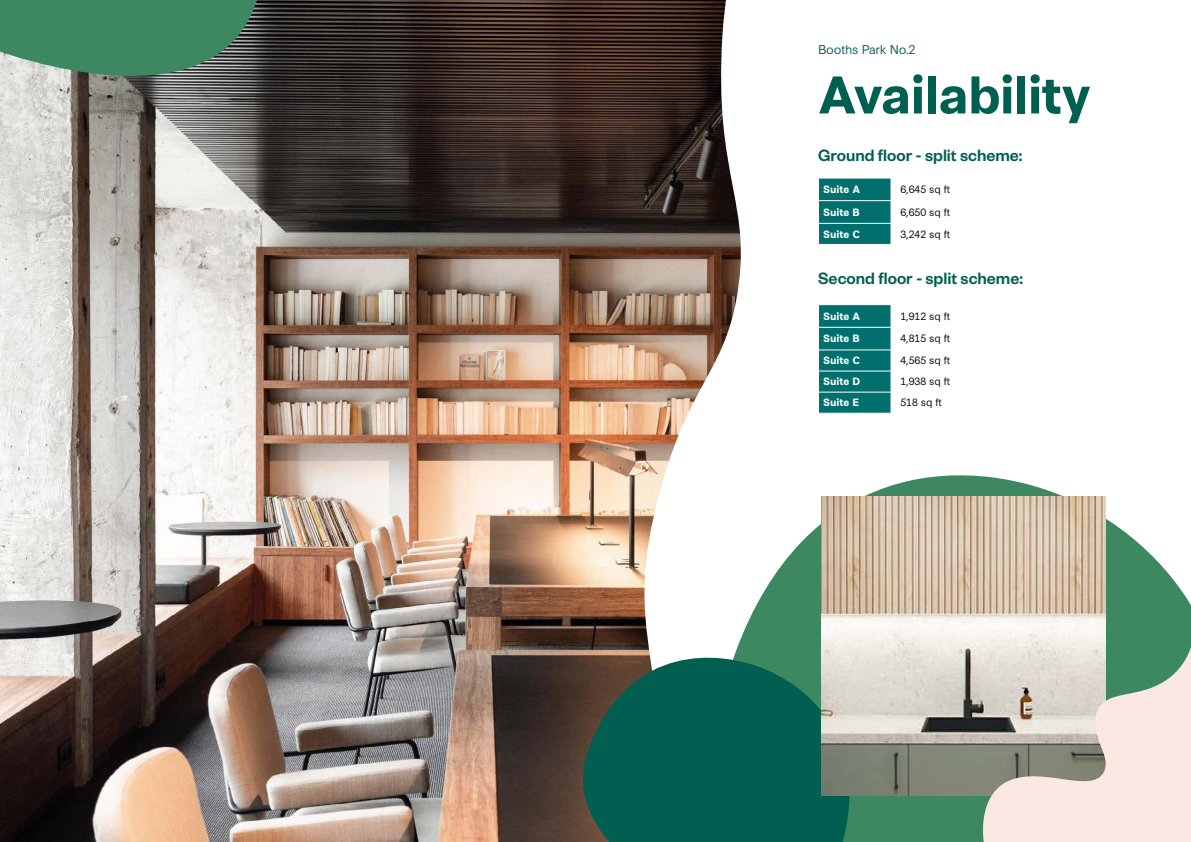
<style>
.page{position:relative;width:1191px;height:842px;background:#fff}
.page>*{position:absolute;margin:0;border:0;box-sizing:border-box;transform-origin:0 0}
.t1{font:700 50px "Synthese";letter-spacing:-.02em;color:#005f50}
.t2{font:500 18px "Founders Grotesk";color:#005f50}
.t3{font:12px "Synthese";letter-spacing:-.02em;color:#005f50}
.t4{font:10px "Synthese";color:#000}
.t5{font:700 10px "Synthese";color:#fff}
</style>
<div class="page">
<img style="left:0;top:0;width:560px;height:842px">
<img style="left:560px;top:0;width:331px;height:842px">
<svg style="left:680px;top:454px;width:498px;height:388px"></svg>
<svg style="left:562px;top:648px;width:312px;height:194px;background:#186050"></svg>
<img style="left:821px;top:496px;width:285px;height:299px">
<div style="left:819px;top:179px;width:71px;height:65px;background:#016f6d"></div>
<hr style="left:819px;top:178px;width:71px;height:1px;background:#fff">
<hr style="left:890px;top:178px;width:190px;height:1px;background:#fff">
<hr style="left:819px;top:200px;width:71px;height:1px;background:#fff">
<hr style="left:890px;top:200px;width:190px;height:1px;background:#fff">
<hr style="left:819px;top:223px;width:71px;height:1px;background:#fff">
<hr style="left:890px;top:223px;width:190px;height:1px;background:#fff">
<hr style="left:819px;top:244px;width:71px;height:1px;background:#fff">
<hr style="left:890px;top:244px;width:190px;height:1px;background:#fff">
<div style="left:819px;top:305px;width:71px;height:108px;background:#016f6d"></div>
<hr style="left:819px;top:304px;width:71px;height:1px;background:#fff">
<hr style="left:890px;top:304px;width:190px;height:1px;background:#fff">
<hr style="left:819px;top:327px;width:71px;height:1px;background:#fff">
<hr style="left:890px;top:327px;width:190px;height:1px;background:#fff">
<hr style="left:819px;top:349px;width:71px;height:1px;background:#fff">
<hr style="left:890px;top:349px;width:190px;height:1px;background:#fff">
<hr style="left:819px;top:371px;width:71px;height:1px;background:#fff">
<hr style="left:890px;top:371px;width:190px;height:1px;background:#fff">
<hr style="left:819px;top:392px;width:71px;height:1px;background:#fff">
<hr style="left:890px;top:392px;width:190px;height:1px;background:#fff">
<hr style="left:819px;top:413px;width:71px;height:1px;background:#fff">
<hr style="left:890px;top:413px;width:190px;height:1px;background:#fff">
<svg style="left:0;top:0;width:301px;height:124px;background:#5c7c69"></svg>
<svg style="left:975px;top:585px;width:216px;height:257px;background:#c5c7b9"></svg>
<p class="t3" style="left:818px;top:40px;width:99px">Booths Park No.2</p>
<h1 class="t1" style="left:818px;top:55px;width:274px">Availability</h1>
<h2 class="t2" style="left:818px;top:144px;width:206px">Ground floor - split scheme:</h2>
<p class="t5" style="left:823px;top:181px;width:39px">Suite A</p>
<p class="t4" style="left:900px;top:181px;width:51px">6,645 sq ft</p>
<p class="t5" style="left:823px;top:204px;width:38px">Suite B</p>
<p class="t4" style="left:900px;top:204px;width:51px">6,650 sq ft</p>
<p class="t5" style="left:823px;top:226px;width:39px">Suite C</p>
<p class="t4" style="left:900px;top:226px;width:51px">3,242 sq ft</p>
<h2 class="t2" style="left:818px;top:267px;width:206px">Second floor - split scheme:</h2>
<p class="t5" style="left:823px;top:308px;width:39px">Suite A</p>
<p class="t4" style="left:900px;top:308px;width:51px">1,912 sq ft</p>
<p class="t5" style="left:823px;top:331px;width:38px">Suite B</p>
<p class="t4" style="left:900px;top:330px;width:51px">4,815 sq ft</p>
<p class="t5" style="left:823px;top:353px;width:39px">Suite C</p>
<p class="t4" style="left:900px;top:352px;width:51px">4,565 sq ft</p>
<p class="t5" style="left:823px;top:374px;width:39px">Suite D</p>
<p class="t4" style="left:900px;top:373px;width:51px">1,938 sq ft</p>
<p class="t5" style="left:823px;top:395px;width:38px">Suite E</p>
<p class="t4" style="left:900px;top:394px;width:43px">518 sq ft</p>
</div>
